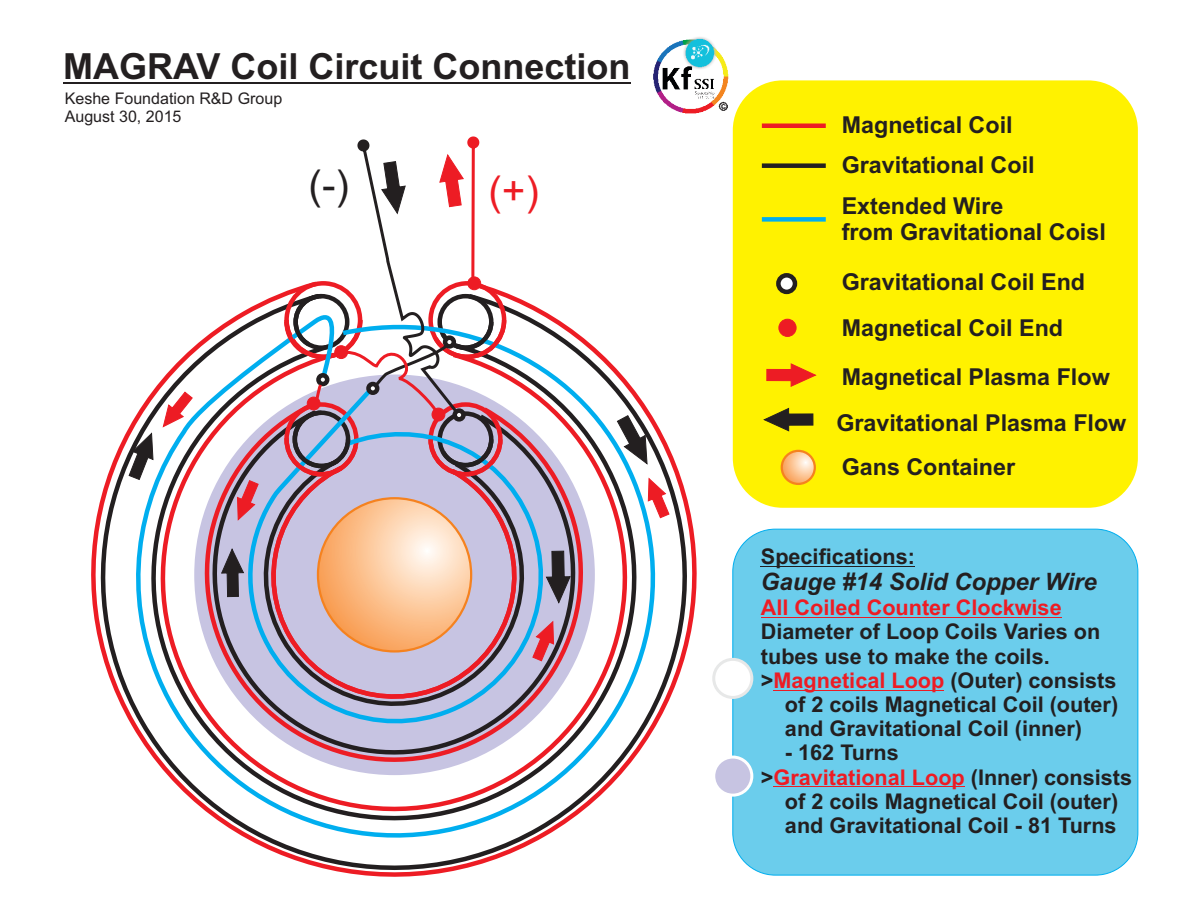
<style>
.page{position:relative;width:1188px;height:918px;background:#fff}
.page>*{position:absolute;margin:0;border:0;box-sizing:border-box;transform-origin:0 0}
.t1{font:40.5px "Arial";color:#231f20}
.t2{font:40.5px "Arial";color:#ed1c24}
.t3{font:700 36px "Arial";color:#231f20}
.t4{font:italic 700 24px "Arial";color:#231f20}
.t5{font:700 23.25px/40.5px "Arial";color:#231f20}
.t6{font:700 21.6px "Arial";color:#231f20}
.t7{font:700 21.6px "Arial";color:#ed1c24}
.t8{font:16.05px/17.9px "Arial";color:#231f20}
.s1{color:#ed1c24}
.s2{color:#231f20}
</style>
<div class="page">
<svg style="left:91px;top:278px;width:646px;height:599px"></svg>
<svg style="left:124px;top:297px;width:564px;height:573px"></svg>
<hr style="left:63px;top:83px;width:567px;height:1px;background:#231f20">
<div style="left:733px;top:80px;width:405px;height:428px;background:#fff200;border-radius:50px"></div>
<div style="left:762px;top:123px;width:64px;height:5px;background:#ed1c24"></div>
<div style="left:762px;top:163px;width:64px;height:5px;background:#231f20"></div>
<div style="left:762px;top:217px;width:64px;height:5px;background:#00aeef"></div>
<svg style="left:776px;top:273px;width:21px;height:21px"></svg>
<div style="left:779px;top:319px;width:17px;height:18px;background:#ed1c24;border:1px solid #ed1c24;border-radius:50%"></div>
<svg style="left:545px;top:550px;width:26px;height:54px"></svg>
<svg style="left:616px;top:415px;width:32px;height:50px"></svg>
<svg style="left:221px;top:547px;width:24px;height:50px"></svg>
<svg style="left:128px;top:432px;width:26px;height:48px"></svg>
<svg style="left:237px;top:480px;width:22px;height:41px"></svg>
<svg style="left:532px;top:620px;width:22px;height:42px"></svg>
<svg style="left:162px;top:391px;width:31px;height:37px"></svg>
<svg style="left:648px;top:477px;width:22px;height:42px"></svg>
<svg style="left:282px;top:136px;width:227px;height:343px"></svg>
<svg style="left:766px;top:363px;width:51px;height:24px"></svg>
<svg style="left:763px;top:407px;width:51px;height:25px"></svg>
<div style="left:732px;top:529px;width:406px;height:346px;background:#6bcdec;border:1px solid #00aeef;border-radius:42px"></div>
<hr style="left:761px;top:566px;width:154px;height:1px;background:#231f20">
<hr style="left:761px;top:617px;width:301px;height:1px;background:#ed1c24">
<hr style="left:774px;top:690px;width:170px;height:1px;background:#ed1c24">
<hr style="left:774px;top:786px;width:191px;height:1px;background:#ed1c24">
<img style="left:653px;top:37px;width:76px;height:77px">
<svg style="left:318px;top:498px;width:153px;height:153px;background:#fcc597"></svg>
<svg style="left:782px;top:451px;width:33px;height:33px"></svg>
<div style="left:781px;top:450px;width:35px;height:35px;border:2px solid #f5821f;border-radius:50%"></div>
<div style="left:712px;top:756px;width:41px;height:41px;background:#c7c4e2;border:3px solid #fff;border-radius:50%"></div>
<div style="left:712px;top:658px;width:41px;height:41px;background:#fff;border:3px solid #e7e8e8;border-radius:50%"></div>
<h2 class="t3" style="left:63px;top:53px;width:569px">MAGRAV Coil Circuit Connection</h2>
<p class="t8" style="left:65px;top:91px;width:219px">Keshe Foundation R&amp;D Group<br>August 30, 2015</p>
<h1 class="t1" style="left:309px;top:170px;width:42px">(-)</h1>
<h1 class="t2" style="left:488px;top:175px;width:52px">(+)</h1>
<p class="t5" style="left:842px;top:106px;width:194px">Magnetical Coil<br>Gravitational Coil<br>Extended Wire</p>
<p class="t5" style="left:842px;top:214px;width:266px">from Gravitational Coisl</p>
<p class="t5" style="left:842px;top:264px;width:245px">Gravitational Coil End</p>
<p class="t5" style="left:842px;top:310px;width:223px">Magnetical Coil End</p>
<p class="t5" style="left:842px;top:359px;width:270px">Magnetical Plasma Flow</p>
<p class="t5" style="left:836px;top:405px;width:292px">Gravitational Plasma Flow</p>
<p class="t5" style="left:842px;top:449px;width:175px">Gans Container</p>
<p class="t6" style="left:761px;top:548px;width:156px">Specifications:</p>
<p class="t4" style="left:761px;top:573px;width:337px">Gauge #14 Solid Copper Wire</p>
<p class="t6" style="left:761px;top:624px;width:341px">Diameter of Loop Coils Varies on</p>
<p class="t6" style="left:761px;top:648px;width:290px">tubes use to make the coils.</p>
<p class="t6" style="left:761px;top:672px;width:357px">&gt;<span class="s1">Magnetical Loop</span> (Outer) consists</p>
<p class="t6" style="left:785px;top:696px;width:335px">of 2 coils Magnetical Coil (outer)</p>
<p class="t6" style="left:785px;top:720px;width:299px">and Gravitational Coil (inner)</p>
<p class="t6" style="left:785px;top:745px;width:115px">- 162 Turns</p>
<p class="t7" style="left:761px;top:769px;width:373px"><span class="s2">&gt;</span>Gravitational Loop <span class="s2">(Inner) consists</span></p>
<p class="t6" style="left:785px;top:793px;width:335px">of 2 coils Magnetical Coil (outer)</p>
<p class="t6" style="left:785px;top:817px;width:333px">and Gravitational Coil - 81 Turns</p>
<p class="t7" style="left:761px;top:599px;width:302px">All Coiled Counter Clockwise</p>
</div>
